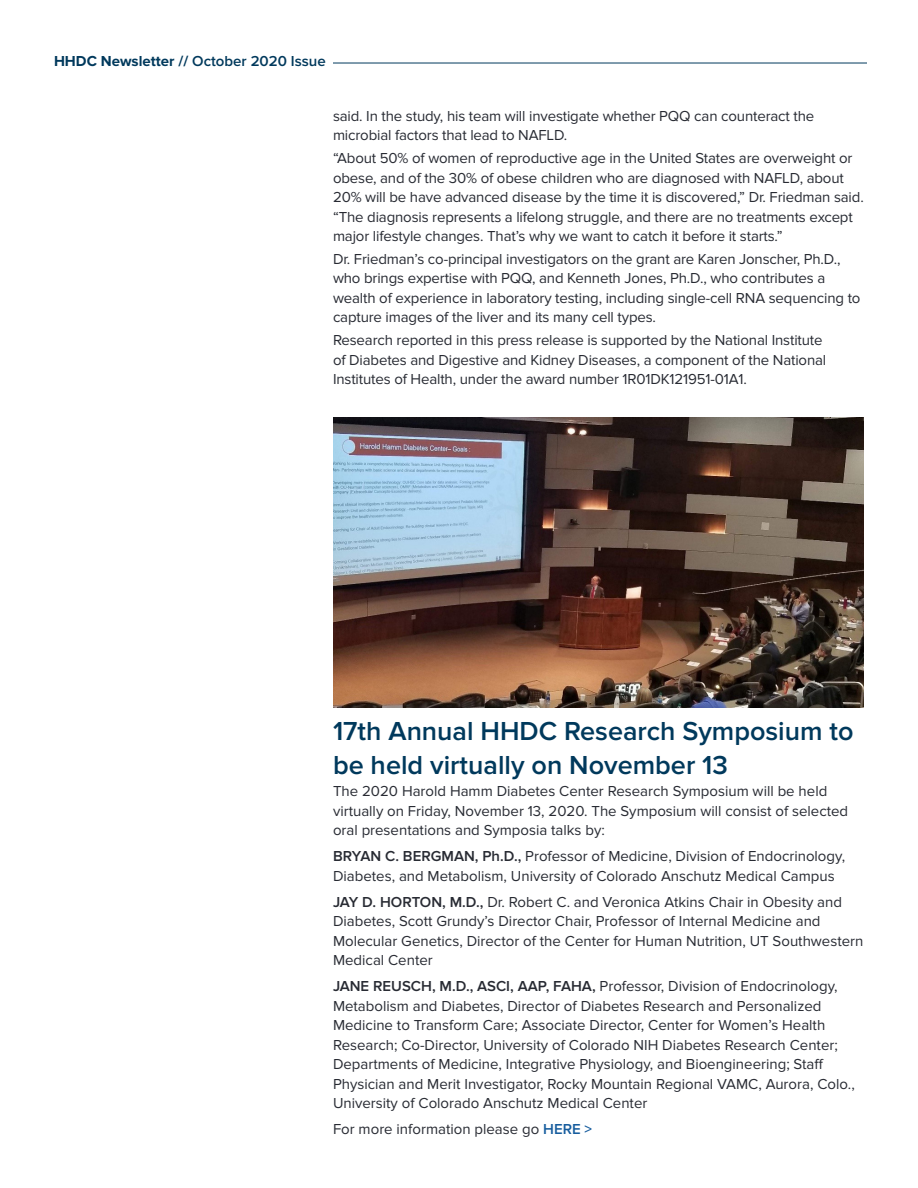
<style>
.page{position:relative;width:918px;height:1188px;background:#fff}
.page>*{position:absolute;margin:0;border:0;box-sizing:border-box;transform-origin:0 0}
.t1{font:600 27px/34.5px "Proxima Nova";color:#00395c}
.t2{font:15px/19.5px "Proxima Nova";color:#282b33}
.t3{font:700 15px "Proxima Nova";color:#00395c}
.s1{font-weight:600}
.s2{font-weight:600;color:#175d9e}
</style>
<div class="page">
<img style="left:333px;top:417px;width:531px;height:290px">
<hr style="left:333px;top:63px;width:534px;height:1px;background:#00395c">
<p class="t3" style="left:54px;top:52px;width:273px">HHDC Newsletter // <span class="s1">October 2020 Issue</span></p>
<p class="t2" style="left:333px;top:106px;width:483px">said. In the study, his team will investigate whether PQQ can counteract the microbial factors that lead to NAFLD.</p>
<p class="t2" style="left:333px;top:149px;width:532px">“About 50% of women of reproductive age in the United States are overweight or obese, and of the 30% of obese children who are diagnosed with NAFLD, about 20% will be have advanced disease by the time it is discovered,” Dr. Friedman said. “The diagnosis represents a lifelong struggle, and there are no treatments except major lifestyle changes. That’s why we want to catch it before it starts.”</p>
<p class="t2" style="left:333px;top:249px;width:529px">Dr. Friedman’s co-principal investigators on the grant are Karen Jonscher, Ph.D., who brings expertise with PQQ, and Kenneth Jones, Ph.D., who contributes a wealth of experience in laboratory testing, including single-cell RNA sequencing to capture images of the liver and its many cell types.</p>
<p class="t2" style="left:333px;top:331px;width:495px">Research reported in this press release is supported by the National Institute of Diabetes and Digestive and Kidney Diseases, a component of the National<br>Institutes of Health, under the award number 1R01DK121951-01A1.</p>
<p class="t1" style="left:333px;top:714px;width:522px">17th Annual HHDC Research Symposium to be held virtually on November 13</p>
<p class="t2" style="left:333px;top:782px;width:517px">The 2020 Harold Hamm Diabetes Center Research Symposium will be held virtually on Friday, November 13, 2020. The Symposium will consist of selected oral presentations and Symposia talks by:</p>
<p class="t2" style="left:333px;top:847px;width:514px"><span class="s1">BRYAN C. BERGMAN, Ph.D.,</span> Professor of Medicine, Division of Endocrinology,<br>Diabetes, and Metabolism, University of Colorado Anschutz Medical Campus</p>
<p class="t2" style="left:333px;top:892px;width:532px"><span class="s1">JAY D. HORTON, M.D.,</span> Dr. Robert C. and Veronica Atkins Chair in Obesity and Diabetes, Scott Grundy’s Director Chair, Professor of Internal Medicine and Molecular Genetics, Director of the Center for Human Nutrition, UT Southwestern Medical Center</p>
<p class="t2" style="left:333px;top:977px;width:523px"><span class="s1">JANE REUSCH, M.D., ASCI, AAP, FAHA,</span> Professor, Division of Endocrinology, Metabolism and Diabetes, Director of Diabetes Research and Personalized Medicine to Transform Care; Associate Director, Center for Women’s Health Research; Co-Director, University of Colorado NIH Diabetes Research Center; Departments of Medicine, Integrative Physiology, and Bioengineering; Staff Physician and Merit Investigator, Rocky Mountain Regional VAMC, Aurora, Colo., University of Colorado Anschutz Medical Center</p>
<p class="t2" style="left:333px;top:1119px;width:261px">For more information please go <span class="s2">HERE &gt;</span></p>
</div>
